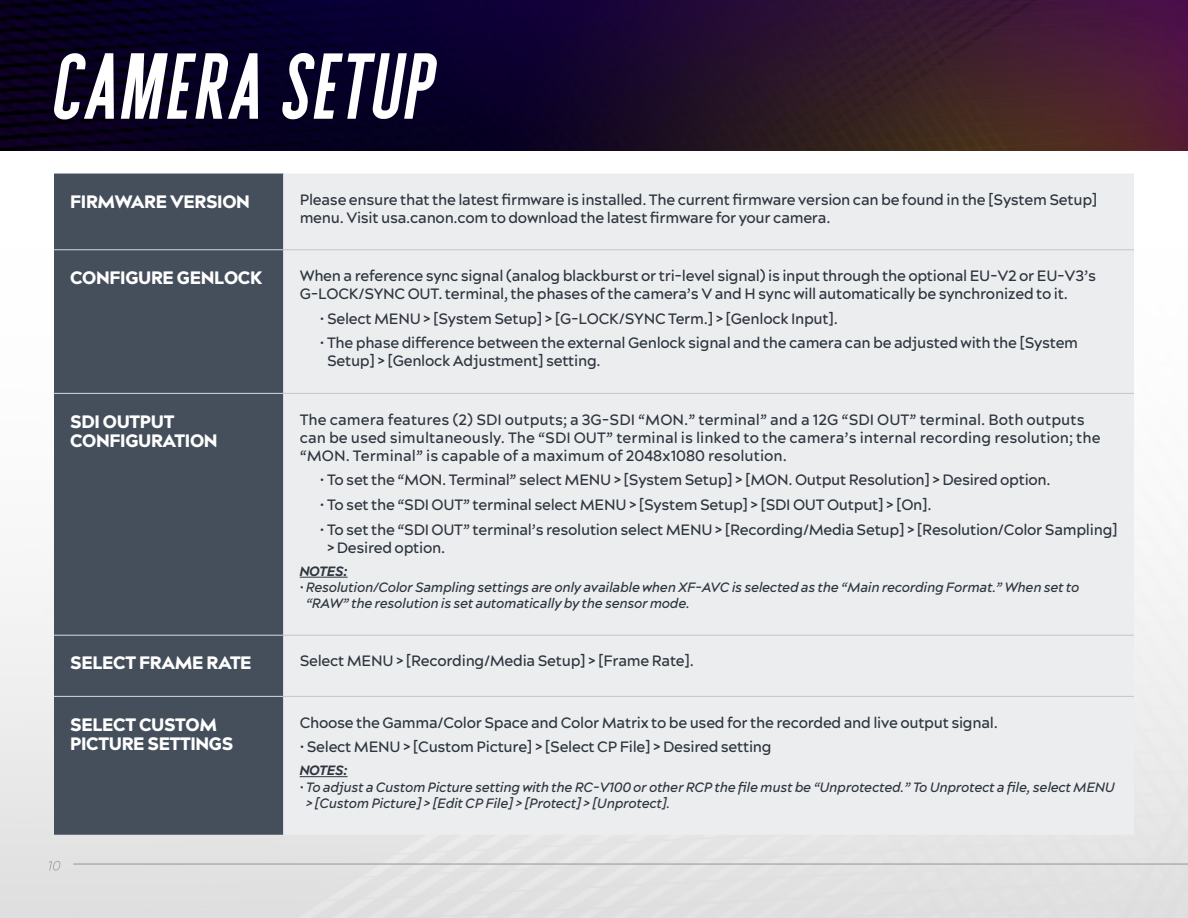
<style>
.page{position:relative;width:1188px;height:918px;background:#fff}
.page>*{position:absolute;margin:0;border:0;box-sizing:border-box;transform-origin:0 0}
.t1{font:87px "Sydney Sans Serif";letter-spacing:-.01em;color:#fff}
.basic_copy{font:900 18px/19.5px "Acherus Grotesque";letter-spacing:-.02em;color:#fff}
.basic_copy-2{font:500 15px/18px "Acherus Grotesque";letter-spacing:-.02em;color:#2d353e}
.basic_copy-3{font:500 15px/18px "Acherus Grotesque";color:#2d353e}
.basic_copy-4{font:italic 500 13.5px/16.2px "Acherus Grotesque";letter-spacing:-.02em;color:#2d353e}
.basic_copy-5{font:italic 700 expanded 13.5px "Acherus Grotesque";letter-spacing:-.02em;color:#2d353e}
</style>
<div class="page">
<hr style="left:73px;top:864px;width:1115px;height:1px;background:#8f959d">
<svg style="left:49px;top:861px;width:11px;height:10px"></svg>
<img style="left:0;top:0;width:1188px;height:150px">
<div style="left:54px;top:174px;width:229px;height:661px;background:#454f5b"></div>
<div style="left:284px;top:174px;width:850px;height:661px;background:#ecedef"></div>
<hr style="left:283px;top:174px;width:1px;height:75px;background:#dadcde">
<hr style="left:283px;top:250px;width:1px;height:143px;background:#dadcde">
<hr style="left:283px;top:394px;width:1px;height:241px;background:#dadcde">
<hr style="left:283px;top:636px;width:1px;height:60px;background:#dadcde">
<hr style="left:283px;top:697px;width:1px;height:138px;background:#dadcde">
<hr style="left:54px;top:249px;width:230px;height:1px;background:#c7cace">
<hr style="left:284px;top:249px;width:850px;height:1px;background:#c7cace">
<hr style="left:54px;top:393px;width:230px;height:1px;background:#c7cace">
<hr style="left:284px;top:393px;width:850px;height:1px;background:#c7cace">
<hr style="left:54px;top:635px;width:230px;height:1px;background:#c7cace">
<hr style="left:284px;top:635px;width:850px;height:1px;background:#c7cace">
<hr style="left:54px;top:696px;width:230px;height:1px;background:#c7cace">
<hr style="left:284px;top:696px;width:850px;height:1px;background:#c7cace">
<hr style="left:300px;top:577px;width:48px;height:1px;background:#2d353e">
<hr style="left:300px;top:776px;width:48px;height:1px;background:#2d353e">
<p class="t1" style="left:54px;top:37px;width:384px">CAMERA SETUP</p>
<p class="basic_copy" style="left:70px;top:191px;width:181px">FIRMWARE VERSION</p>
<p class="basic_copy-2" style="left:300px;top:190px;width:799px">Please ensure that the latest firmware is installed. The current firmware version can be found in the [System Setup] menu. Visit usa.canon.com to download the latest firmware for your camera.</p>
<p class="basic_copy" style="left:70px;top:267px;width:194px">CONFIGURE GENLOCK</p>
<p class="basic_copy-2" style="left:300px;top:266px;width:798px">When a reference sync signal (analog blackburst or tri-level signal) is input through the optional EU-V2 or EU-V3’s<br>G-LOCK/SYNC OUT. terminal, the phases of the camera’s V and H sync will automatically be synchronized to it.</p>
<p class="basic_copy-2" style="left:320px;top:309px;width:517px">• Select MENU &gt; [System Setup] &gt; [G-LOCK/SYNC Term.] &gt; [Genlock Input].</p>
<p class="basic_copy-2" style="left:327px;top:334px;width:753px;text-indent:-7px">• The phase difference between the external Genlock signal and the camera can be adjusted with the [System<br>Setup] &gt; [Genlock Adjustment] setting.</p>
<p class="basic_copy" style="left:70px;top:411px;width:149px">SDI OUTPUT<br>CONFIGURATION</p>
<p class="basic_copy-3" style="left:300px;top:410px;width:802px">The camera features (2) SDI outputs; a 3G-SDI “MON.” terminal” and a 12G “SDI OUT” terminal. Both outputs can be used simultaneously. The “SDI OUT” terminal is linked to the camera’s internal recording resolution; the “MON. Terminal” is capable of a maximum of 2048x1080 resolution.</p>
<p class="basic_copy-2" style="left:320px;top:471px;width:730px">• To set the “MON. Terminal” select MENU &gt; [System Setup] &gt; [MON. Output Resolution] &gt; Desired option.</p>
<p class="basic_copy-2" style="left:320px;top:495px;width:611px">• To set the “SDI OUT” terminal select MENU &gt; [System Setup] &gt; [SDI OUT Output] &gt; [On].</p>
<p class="basic_copy-2" style="left:327px;top:520px;width:792px;text-indent:-7px">• To set the “SDI OUT” terminal’s resolution select MENU &gt; [Recording/Media Setup] &gt; [Resolution/Color Sampling] &gt; Desired option.</p>
<p class="basic_copy-5" style="left:300px;top:562px;width:49px">NOTES:</p>
<p class="basic_copy-4" style="left:306px;top:579px;width:775px;text-indent:-6px">• Resolution/Color Sampling settings are only available when XF-AVC is selected as the “Main recording Format.” When set to “RAW” the resolution is set automatically by the sensor mode.</p>
<p class="basic_copy" style="left:70px;top:653px;width:183px">SELECT FRAME RATE</p>
<p class="basic_copy-2" style="left:300px;top:652px;width:394px">Select MENU &gt; [Recording/Media Setup] &gt; [Frame Rate].</p>
<p class="basic_copy" style="left:70px;top:714px;width:165px">SELECT CUSTOM<br>PICTURE SETTINGS</p>
<p class="basic_copy-2" style="left:300px;top:713px;width:698px">Choose the Gamma/Color Space and Color Matrix to be used for the recorded and live output signal.</p>
<p class="basic_copy-2" style="left:300px;top:738px;width:474px">• Select MENU &gt; [Custom Picture] &gt; [Select CP File] &gt; Desired setting</p>
<p class="basic_copy-5" style="left:300px;top:762px;width:49px">NOTES:</p>
<p class="basic_copy-4" style="left:306px;top:778px;width:811px;text-indent:-6px">• To adjust a Custom Picture setting with the RC-V100 or other RCP the file must be “Unprotected.” To Unprotect a file, select MENU &gt; [Custom Picture] &gt; [Edit CP File] &gt; [Protect] &gt; [Unprotect].</p>
</div>
